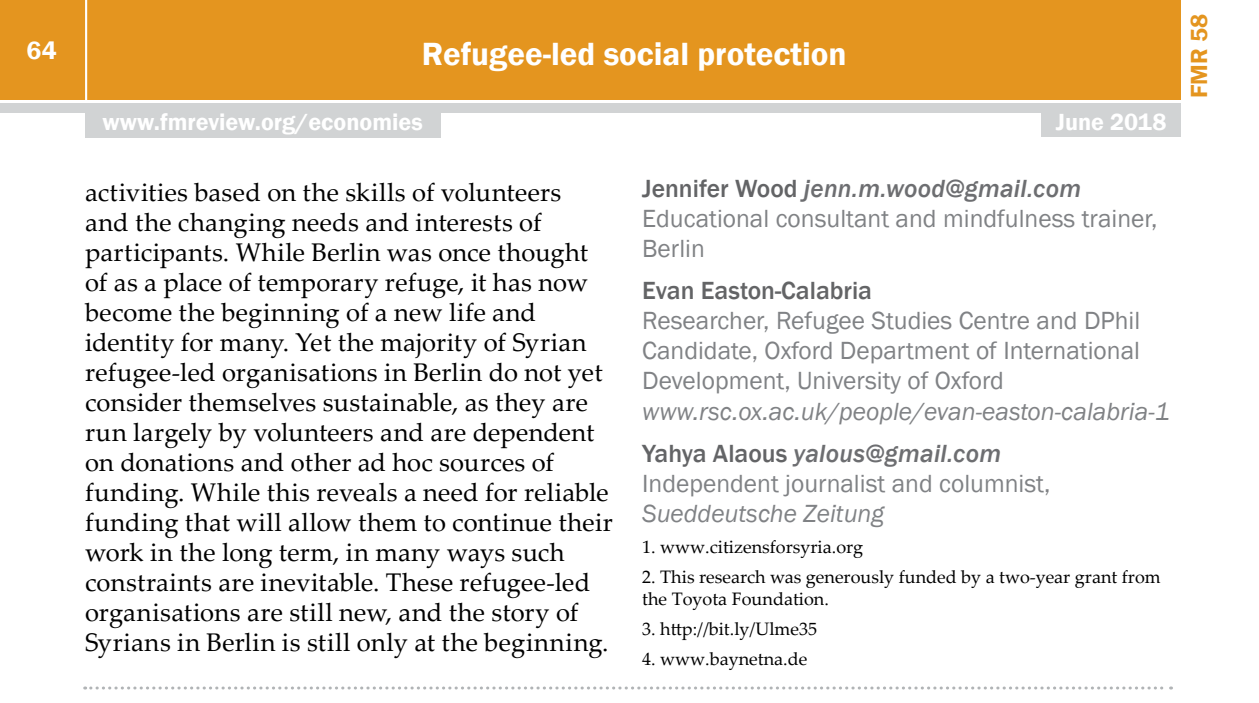
<style>
.page{position:relative;width:1259px;height:703px;background:#fff}
.page>*{position:absolute;margin:0;border:0;box-sizing:border-box;transform-origin:0 0}
.t1{font:600 33px "Franklin Gothic";color:#fff}
.t2{font:25.5px/30px "Palatino Linotype";letter-spacing:.01em;color:#000}
.t3{font:25.5px/30px "Franklin Gothic";color:#808285}
.t4{font:italic 25.5px/42.9px "Franklin Gothic";color:#808285}
.t5{font:500 25.5px "Franklin Gothic";color:#636466}
.t6{font:600 25.5px "Franklin Gothic";color:#fff}
.t7{font:600 24px "Franklin Gothic";color:#fff}
.t8{font:600 24px "Franklin Gothic";color:#e4951f}
.t9{font:18px/21.6px "Palatino Linotype";color:#000}
.s1{font-weight:500;color:#636466}
.s2{font-weight:500;font-style:italic;color:#6d6e71}
.s3{font-weight:500;font-style:normal;color:#636466}
.s4{font-weight:500;color:#6d6e71}
</style>
<div class="page">
<div style="left:0;top:0;width:1181px;height:99px;background:#e4951f"></div>
<div style="left:0;top:104px;width:1181px;height:9px;background:#d1d3d4"></div>
<hr style="left:85px;top:0;width:2px;height:101px;background:#fff">
<div style="left:1041px;top:110px;width:140px;height:27px;background:#d1d3d4"></div>
<div style="left:85px;top:111px;width:355px;height:26px;background:#d1d3d4"></div>
<svg style="left:85px;top:686px;width:1086px;height:3px"></svg>
<p class="t6" style="left:27px;top:35px;width:32px">64</p>
<p class="t1" style="left:422px;top:33px;width:426px">Refugee-led social protection</p>
<p class="t1" style="left:555px;top:33px;width:160px">Economies</p>
<p class="t7" style="left:102px;top:107px;width:322px">www.fmreview.org/economies</p>
<p class="t7" style="left:1056px;top:107px;width:112px">June 2018</p>
<p class="t2" style="left:85px;top:176px;width:529px">activities based on the skills of volunteers<br>and the changing needs and interests of participants. While Berlin was once thought of as a place of temporary refuge, it has now become the beginning of a new life and identity for many. Yet the majority of Syrian refugee-led organisations in Berlin do not yet consider themselves sustainable, as they are run largely by volunteers and are dependent on donations and other ad hoc sources of funding. While this reveals a need for reliable funding that will allow them to continue their work in the long term, in many ways such constraints are inevitable. These refugee-led organisations are still new, and the story of Syrians in Berlin is still only at the beginning.</p>
<p class="t3" style="left:642px;top:173px;width:517px"><span class="s1">Jennifer Wood</span> <span class="s2">jenn.m.wood@gmail.com<br></span>Educational consultant and mindfulness trainer,<br>Berlin</p>
<p class="t5" style="left:642px;top:275px;width:231px">Evan Easton-Calabria</p>
<p class="t3" style="left:642px;top:306px;width:499px;text-align:justify">Researcher, Refugee Studies Centre and DPhil Candidate, Oxford Department of International Development, University of Oxford</p>
<p class="t4" style="left:642px;top:389px;width:529px">www.rsc.ox.ac.uk/people/evan-easton-calabria-1<br><span class="s3">Yahya Alaous</span> <span class="s4">yalous@gmail.com</span></p>
<p class="t3" style="left:642px;top:469px;width:410px">Independent journalist and columnist,</p>
<p class="t4" style="left:642px;top:492px;width:244px">Sueddeutsche Zeitung</p>
<p class="t9" style="left:642px;top:534px;width:222px">1. www.citizensforsyria.org</p>
<p class="t9" style="left:642px;top:565px;width:520px">2. This research was generously funded by a two-year grant from the Toyota Foundation.</p>
<p class="t9" style="left:642px;top:616px;width:176px">3. http://bit.ly/Ulme35</p>
<p class="t9" style="left:642px;top:646px;width:167px">4. www.baynetna.de</p>
<p class="t8" style="left:1184px;top:98px;width:85px;rotate:-90deg">FMR 58</p>
</div>
